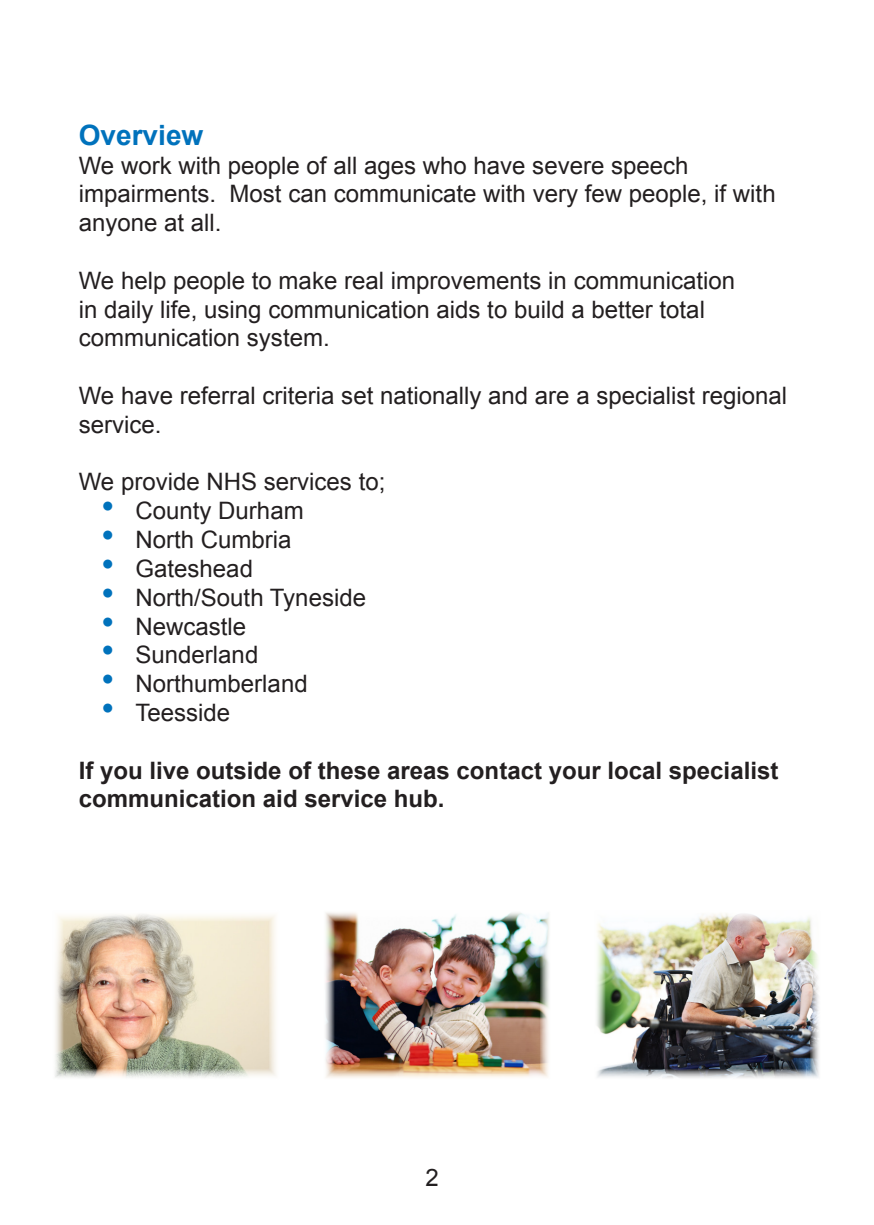
<style>
.page{position:relative;width:874px;height:1225px;background:#fff}
.page>*{position:absolute;margin:0;border:0;box-sizing:border-box;transform-origin:0 0}
.t1{font:700 28px "Arial";color:#0072bc}
.t2{font:24px/28.8px "Arial";color:#231f20}
.t3{font:700 24px/28.8px "Arial";color:#231f20}
.s1{font-size:36px;color:#0072bc}
</style>
<div class="page">
<img style="left:596px;top:913px;width:223px;height:165px">
<img style="left:325px;top:912px;width:224px;height:166px">
<img style="left:55px;top:914px;width:221px;height:164px">
<p class="t1" style="left:79px;top:116px;width:126px">Overview</p>
<p class="t2" style="left:79px;top:151px;width:698px">We work with people of all ages who have severe speech impairments. Most can communicate with very few people, if with anyone at all.</p>
<p class="t2" style="left:79px;top:266px;width:657px">We help people to make real improvements in communication in daily life, using communication aids to build a better total communication system.</p>
<p class="t2" style="left:79px;top:381px;width:709px">We have referral criteria set nationally and are a specialist regional service.</p>
<p class="t2" style="left:79px;top:468px;width:308px">We provide NHS services to;</p>
<p class="t2" style="left:101px;top:497px;width:204px"><span class="s1">•</span> County Durham</p>
<p class="t2" style="left:101px;top:525px;width:192px"><span class="s1">•</span> North Cumbria</p>
<p class="t2" style="left:101px;top:554px;width:153px"><span class="s1">•</span> Gateshead</p>
<p class="t2" style="left:101px;top:583px;width:266px"><span class="s1">•</span> North/South Tyneside</p>
<p class="t2" style="left:101px;top:612px;width:146px"><span class="s1">•</span> Newcastle</p>
<p class="t2" style="left:101px;top:641px;width:158px"><span class="s1">•</span> Sunderland</p>
<p class="t2" style="left:101px;top:669px;width:208px"><span class="s1">•</span> Northumberland</p>
<p class="t2" style="left:101px;top:698px;width:130px"><span class="s1">•</span> Teesside</p>
<p class="t3" style="left:79px;top:756px;width:700px">If you live outside of these areas contact your local specialist communication aid service hub.</p>
<p class="t2" style="left:425px;top:1163px;width:15px">2</p>
</div>
